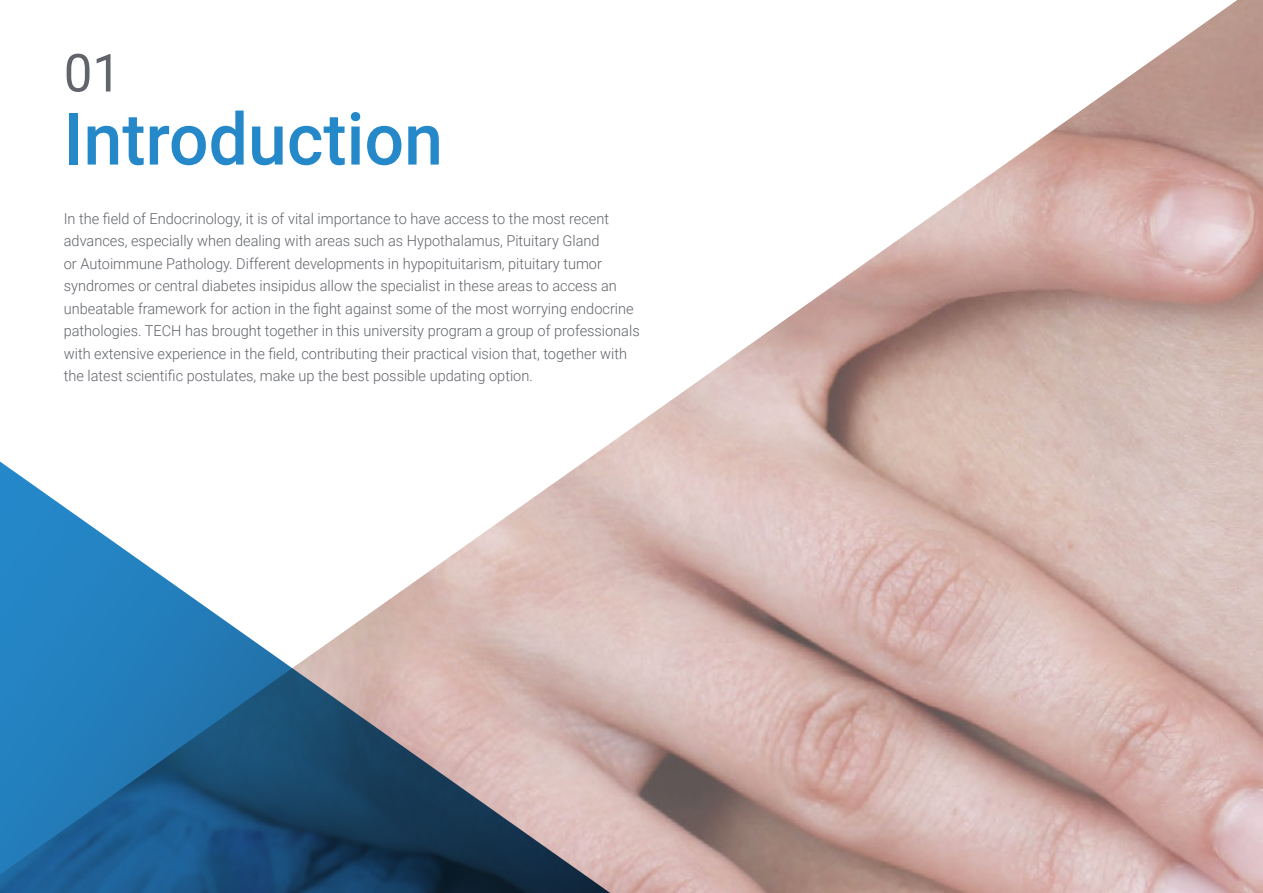
<style>
.page{position:relative;width:1263px;height:893px;background:#fff}
.page>*{position:absolute;margin:0;border:0;box-sizing:border-box;transform-origin:0 0}
.t1{font:500 72px "Roboto";color:#2488c9}
.t2{font:52.5px "Roboto";color:#61646a}
.t3{font:300 15px/22.5px "Roboto";color:#61646a}
</style>
<div class="page">
<img style="left:607px;top:0;width:656px;height:893px">
<svg style="left:0;top:446px;width:640px;height:447px"></svg>
<h2 class="t2" style="left:64px;top:36px;width:59px">01</h2>
<h1 class="t1" style="left:64px;top:89px;width:381px">Introduction</h1>
<p class="t3" style="left:64px;top:207px;width:577px">In the field of Endocrinology, it is of vital importance to have access to the most recent advances, especially when dealing with areas such as Hypothalamus, Pituitary Gland<br>or Autoimmune Pathology. Different developments in hypopituitarism, pituitary tumor syndromes or central diabetes insipidus allow the specialist in these areas to access an unbeatable framework for action in the fight against some of the most worrying endocrine pathologies. TECH has brought together in this university program a group of professionals with extensive experience in the field, contributing their practical vision that, together with the latest scientific postulates, make up the best possible updating option.</p>
</div>
